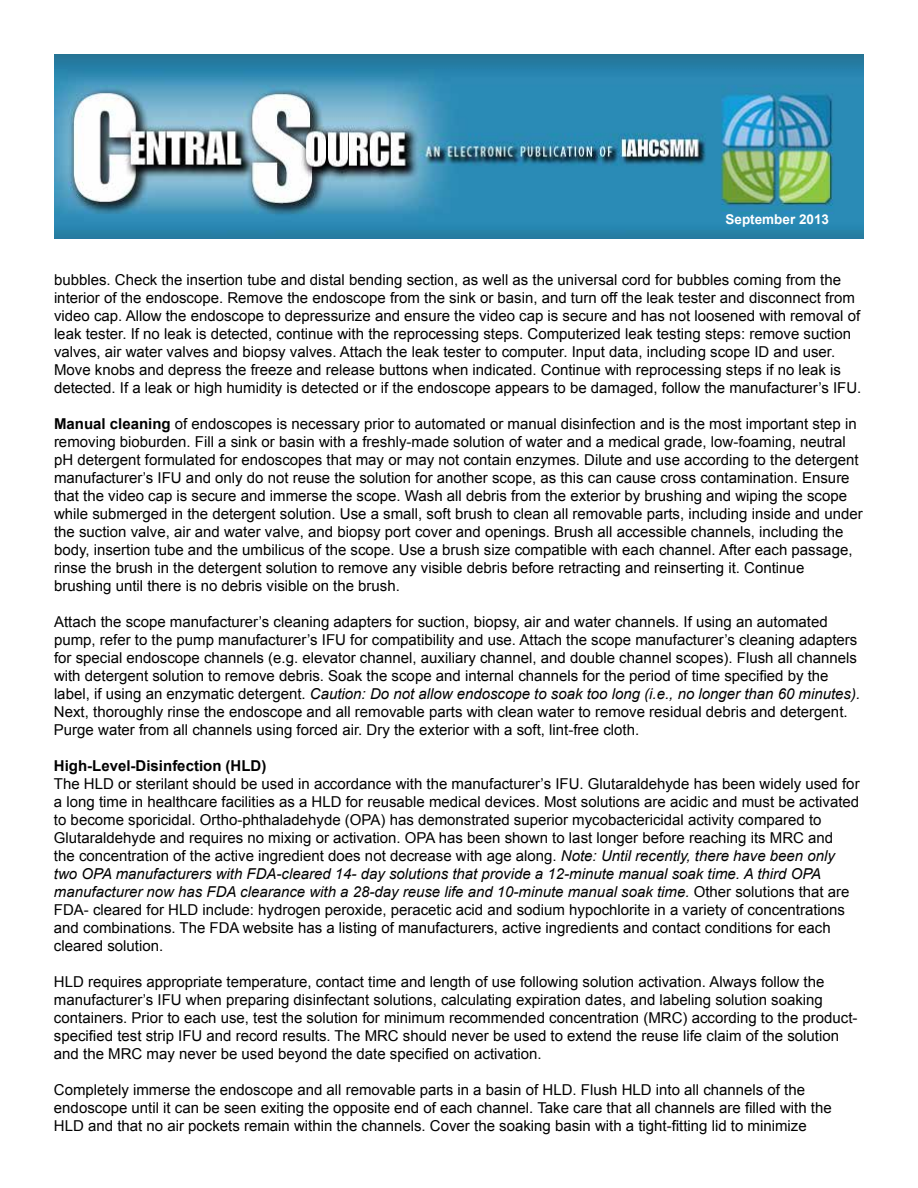
<style>
.page{position:relative;width:918px;height:1188px;background:#fff}
.page>*{position:absolute;margin:0;border:0;box-sizing:border-box;transform-origin:0 0}
.t1{font:15px/18px "Arial";color:#000}
.t2{font:700 15px "Arial";color:#000}
.t3{font:700 13.5px "Arial";color:#fff}
.s1{font-weight:700}
.s2{font-style:italic}
</style>
<div class="page">
<img style="left:54px;top:54px;width:810px;height:184px">
<p class="t3" style="left:726px;top:210px;width:105px">September 2013</p>
<p class="t1" style="left:54px;top:270px;width:809px">bubbles. Check the insertion tube and distal bending section, as well as the universal cord for bubbles coming from the interior of the endoscope. Remove the endoscope from the sink or basin, and turn off the leak tester and disconnect from video cap. Allow the endoscope to depressurize and ensure the video cap is secure and has not loosened with removal of leak tester. If no leak is detected, continue with the reprocessing steps. Computerized leak testing steps: remove suction valves, air water valves and biopsy valves. Attach the leak tester to computer. Input data, including scope ID and user.<br>Move knobs and depress the freeze and release buttons when indicated. Continue with reprocessing steps if no leak is detected. If a leak or high humidity is detected or if the endoscope appears to be damaged, follow the manufacturer’s IFU.</p>
<p class="t1" style="left:54px;top:414px;width:810px"><span class="s1">Manual cleaning</span> of endoscopes is necessary prior to automated or manual disinfection and is the most important step in removing bioburden. Fill a sink or basin with a freshly-made solution of water and a medical grade, low-foaming, neutral pH detergent formulated for endoscopes that may or may not contain enzymes. Dilute and use according to the detergent manufacturer’s IFU and only do not reuse the solution for another scope, as this can cause cross contamination. Ensure that the video cap is secure and immerse the scope. Wash all debris from the exterior by brushing and wiping the scope while submerged in the detergent solution. Use a small, soft brush to clean all removable parts, including inside and under the suction valve, air and water valve, and biopsy port cover and openings. Brush all accessible channels, including the body, insertion tube and the umbilicus of the scope. Use a brush size compatible with each channel. After each passage, rinse the brush in the detergent solution to remove any visible debris before retracting and reinserting it. Continue brushing until there is no debris visible on the brush.</p>
<p class="t1" style="left:54px;top:612px;width:808px">Attach the scope manufacturer’s cleaning adapters for suction, biopsy, air and water channels. If using an automated pump, refer to the pump manufacturer’s IFU for compatibility and use. Attach the scope manufacturer’s cleaning adapters for special endoscope channels (e.g. elevator channel, auxiliary channel, and double channel scopes). Flush all channels with detergent solution to remove debris. Soak the scope and internal channels for the period of time specified by the label, if using an enzymatic detergent. <span class="s2">Caution: Do not allow endoscope to soak too long (i.e., no longer than 60 minutes).<br></span>Next, thoroughly rinse the endoscope and all removable parts with clean water to remove residual debris and detergent.<br>Purge water from all channels using forced air. Dry the exterior with a soft, lint-free cloth.</p>
<p class="t2" style="left:54px;top:755px;width:214px">High-Level-Disinfection (HLD)</p>
<p class="t1" style="left:54px;top:774px;width:807px">The HLD or sterilant should be used in accordance with the manufacturer’s IFU. Glutaraldehyde has been widely used for a long time in healthcare facilities as a HLD for reusable medical devices. Most solutions are acidic and must be activated to become sporicidal. Ortho-phthaladehyde (OPA) has demonstrated superior mycobactericidal activity compared to Glutaraldehyde and requires no mixing or activation. OPA has been shown to last longer before reaching its MRC and<br>the concentration of the active ingredient does not decrease with age along. <span class="s2">Note: Until recently, there have been only two OPA manufacturers with FDA-cleared 14- day solutions that provide a 12-minute manual soak time. A third OPA manufacturer now has FDA clearance with a 28-day reuse life and 10-minute manual soak time.</span> Other solutions that are FDA- cleared for HLD include: hydrogen peroxide, peracetic acid and sodium hypochlorite in a variety of concentrations and combinations. The FDA website has a listing of manufacturers, active ingredients and contact conditions for each cleared solution.</p>
<p class="t1" style="left:54px;top:972px;width:805px">HLD requires appropriate temperature, contact time and length of use following solution activation. Always follow the manufacturer’s IFU when preparing disinfectant solutions, calculating expiration dates, and labeling solution soaking containers. Prior to each use, test the solution for minimum recommended concentration (MRC) according to the product&shy;specified test strip IFU and record results. The MRC should never be used to extend the reuse life claim of the solution and the MRC may never be used beyond the date specified on activation.</p>
<p class="t1" style="left:54px;top:1080px;width:779px">Completely immerse the endoscope and all removable parts in a basin of HLD. Flush HLD into all channels of the endoscope until it can be seen exiting the opposite end of each channel. Take care that all channels are filled with the<br>HLD and that no air pockets remain within the channels. Cover the soaking basin with a tight-fitting lid to minimize</p>
</div>
